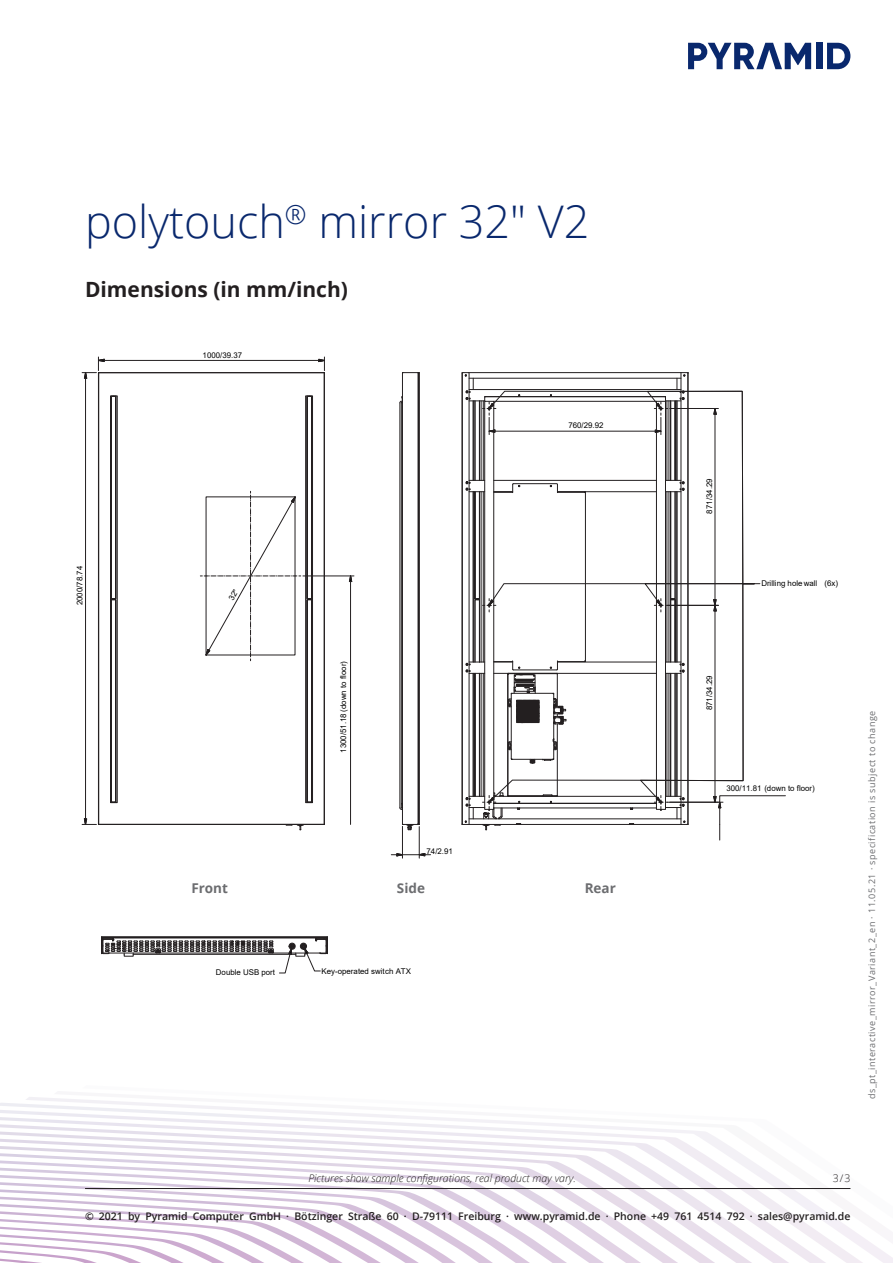
<style>
.page{position:relative;width:893px;height:1263px;background:#fff}
.page>*{position:absolute;margin:0;border:0;box-sizing:border-box;transform-origin:0 0}
.t1{font:300 45px "Open Sans";color:#09286d}
.t2{font:700 21px "Open Sans";color:#231f20}
.Highlights{font:700 13.5px "Open Sans";color:#6c6d70}
.t3{font:600 10.5px "Open Sans";color:#231f20}
.t4{font:italic 300 10.5px "Open Sans";color:#231f20}
.t5{font:300 10.5px "Open Sans";color:#231f20}
.t6{font:9px "Open Sans";letter-spacing:.055em;color:#6c6d70}
.t7{font:7.95px "Arial";color:#000001}
</style>
<div class="page">
<svg style="left:0;top:1103px;width:25px;height:160px"></svg>
<svg style="left:25px;top:1097px;width:868px;height:166px"></svg>
<svg style="left:54px;top:1097px;width:839px;height:161px"></svg>
<svg style="left:82px;top:1097px;width:811px;height:156px"></svg>
<svg style="left:111px;top:1097px;width:782px;height:150px"></svg>
<hr style="left:85px;top:1188px;width:765px;height:1px;background:#231f20">
<svg style="left:688px;top:43px;width:123px;height:26px"></svg>
<div style="left:816px;top:43px;width:6px;height:26px;background:#09286d"></div>
<svg style="left:827px;top:43px;width:23px;height:26px"></svg>
<div style="left:110px;top:396px;width:8px;height:407px;border:1px solid #231f20"></div>
<div style="left:305px;top:396px;width:8px;height:407px;border:1px solid #231f20"></div>
<hr style="left:98px;top:373px;width:1px;height:451px;background:#231f20">
<hr style="left:99px;top:372px;width:225px;height:1px;background:#231f20">
<hr style="left:324px;top:373px;width:1px;height:451px;background:#231f20">
<hr style="left:99px;top:824px;width:225px;height:1px;background:#231f20">
<svg style="left:111px;top:396px;width:5px;height:407px"></svg>
<svg style="left:285px;top:825px;width:19px;height:5px"></svg>
<svg style="left:399px;top:372px;width:21px;height:458px"></svg>
<hr style="left:104px;top:360px;width:215px;height:1px;background:#231f20">
<svg style="left:318px;top:357px;width:7px;height:17px"></svg>
<hr style="left:85px;top:378px;width:1px;height:441px;background:#231f20">
<svg style="left:82px;top:357px;width:23px;height:24px"></svg>
<svg style="left:82px;top:818px;width:17px;height:7px"></svg>
<svg style="left:391px;top:853px;width:40px;height:3px"></svg>
<hr style="left:419px;top:826px;width:1px;height:32px;background:#231f20">
<hr style="left:402px;top:826px;width:1px;height:32px;background:#231f20">
<svg style="left:462px;top:372px;width:324px;height:468px"></svg>
<svg style="left:349px;top:575px;width:3px;height:9px"></svg>
<hr style="left:350px;top:581px;width:1px;height:243px;background:#231f20">
<hr style="left:303px;top:576px;width:51px;height:1px;background:#231f20">
<svg style="left:101px;top:936px;width:227px;height:37px"></svg>
<svg style="left:200px;top:396px;width:112px;height:407px"></svg>
<h1 class="t1" style="left:85px;top:191px;width:506px">polytouch<sup>®</sup> mirror 32" V2</h1>
<p class="t2" style="left:85px;top:275px;width:264px">Dimensions (in mm/inch)</p>
<p class="t7" style="left:74px;top:605px;width:41px;rotate:-90deg">2000/78.74</p>
<p class="t7" style="left:203px;top:349px;width:41px">1000/39.37</p>
<p class="t7" style="left:338px;top:753px;width:93px;rotate:-90deg">1300/51.18 (down to floor)</p>
<p class="t7" style="left:427px;top:845px;width:28px">74/2.91</p>
<p class="t7" style="left:568px;top:420px;width:37px">760/29.92</p>
<p class="Highlights" style="left:191px;top:878px;width:38px">Front</p>
<p class="Highlights" style="left:397px;top:878px;width:30px">Side</p>
<p class="Highlights" style="left:585px;top:878px;width:33px">Rear</p>
<p class="t7" style="left:216px;top:967px;width:61px">Double USB port</p>
<p class="t7" style="left:322px;top:965px;width:91px">Key-operated switch ATX</p>
<p class="t7" style="left:704px;top:514px;width:37px;rotate:-90deg">871/34.29</p>
<p class="t7" style="left:761px;top:577px;width:78px">Drilling hole wall (6x)</p>
<p class="t7" style="left:704px;top:710px;width:37px;rotate:-90deg">871/34.29</p>
<p class="t7" style="left:726px;top:783px;width:90px">300/11.81 (down to floor)</p>
<p class="t6" style="left:866px;top:1099px;width:390px;rotate:-90deg">ds_pt_interactive_mirror_Variant_2_en · 11.05.21 · specification is subject to change</p>
<h3 class="t4" style="left:308px;top:1171px;width:269px">Pictures show sample configurations, real product may vary.</h3>
<h3 class="t5" style="left:833px;top:1170px;width:19px">3/3</h3>
<h3 class="t3" style="left:85px;top:1209px;width:767px">© 2021 by Pyramid Computer GmbH · Bötzinger Straße 60 · D-79111 Freiburg · www.pyramid.de · Phone +49 761 4514 792 · sales@pyramid.de</h3>
</div>
